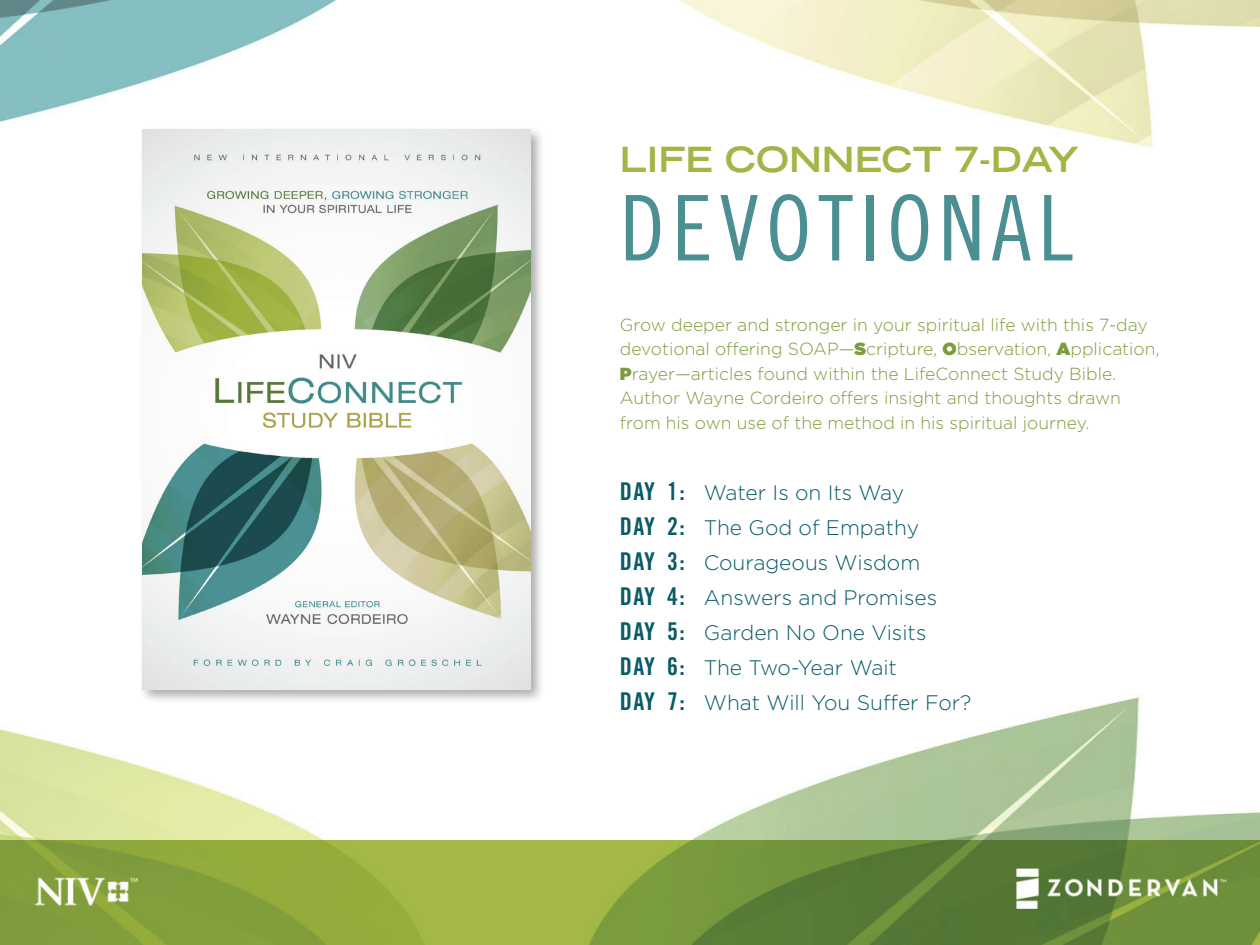
<style>
.page{position:relative;width:1260px;height:945px;background:#fff}
.page>*{position:absolute;margin:0;border:0;box-sizing:border-box;transform-origin:0 0}
.t1{font:90.65px "Trade Gothic Cond Eighteen";letter-spacing:.075em;color:#4b8f93}
.t2{font:700 expanded 34.82px "Trade Gothic LH";color:#a2b545}
.t3{font:300 21px/35px "Gotham";color:#085b67}
.t4{font:300 17.5px/24.5px "Gotham";color:#7e9c3c}
.s1{font-weight:900}
.s2{font-family:"Trade Gothic Bold Cond Twenty";font-weight:400;font-size:24.5px}
</style>
<div class="page">
<img style="left:0;top:0;width:1260px;height:945px">
<div style="left:138px;top:126px;width:408px;height:579px;background:#231f20;opacity:.38"></div>
<img style="left:142px;top:130px;width:388px;height:559px">
<h2 class="t2" style="left:620px;top:137px;width:461px">LIFE CONNECT 7-DAY</h2>
<h1 class="t1" style="left:620px;top:174px;width:455px">DEVOTIONAL</h1>
<p class="t4" style="left:620px;top:312px;width:541px">Grow deeper and stronger in your spiritual life with this 7-day devotional offering SOAP—<span class="s1">S</span>cripture, <span class="s1">O</span>bservation, <span class="s1">A</span>pplication, <span class="s1">P</span>rayer—articles found within the LifeConnect Study Bible.<br>Author Wayne Cordeiro offers insight and thoughts drawn from his own use of the method in his spiritual journey.</p>
<p class="t3" style="left:620px;top:475px;width:353px"><span class="s2">DAY 1:</span> Water Is on Its Way<br><span class="s2">DAY 2:</span> The God of Empathy<br><span class="s2">DAY 3:</span> Courageous Wisdom<br><span class="s2">DAY 4:</span> Answers and Promises<br><span class="s2">DAY 5:</span> Garden No One Visits<br><span class="s2">DAY 6:</span> The Two-Year Wait<br><span class="s2">DAY 7:</span> What Will You Suffer For?</p>
</div>
